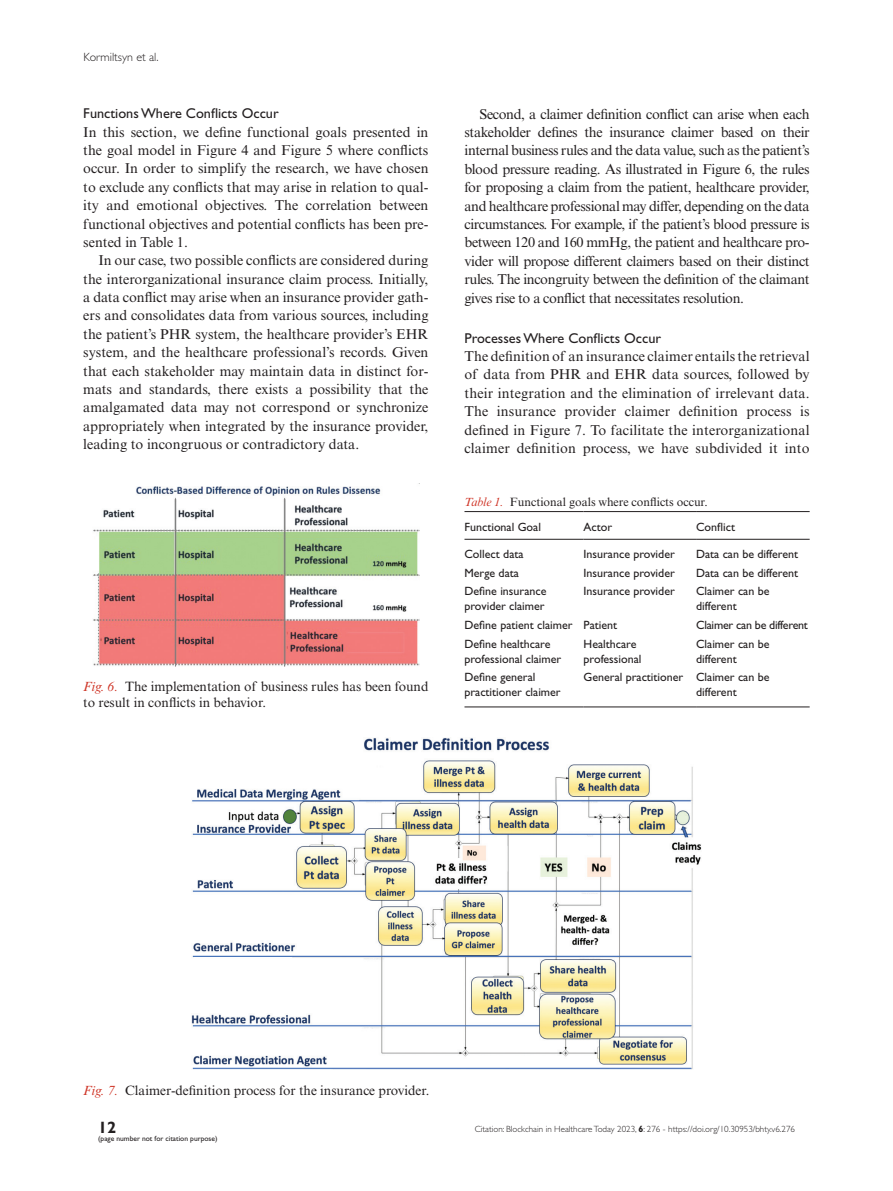
<style>
.page{position:relative;width:893px;height:1191px;background:#fff}
.page>*{position:absolute;margin:0;border:0;box-sizing:border-box;transform-origin:0 0}
.t1{font:700 16.5px "Gill Sans Std";color:#231f20}
.TXI{font:14.25px/18.5px "Times New Roman MT Std";letter-spacing:-.025em;color:#231f20;text-align:justify}
.TX{font:14.25px/18.3px "Times New Roman MT Std";color:#231f20;text-align:justify}
.t2{font:14.25px "Gill Sans Std";color:#231f20}
.FC{font:13.5px/15.8px "Times New Roman MT Std";color:#231f20}
.TB{font:12px/15px "Gill Sans Std";color:#231f20}
.TT{font:12px "Times New Roman MT Std";color:#231f20}
.TCH{font:12px "Gill Sans Std";color:#231f20}
.TB-2{font:12px "Gill Sans Std";letter-spacing:-.02em;color:#231f20}
.t3{font:300 12px "Gill Sans Std";color:#231f20}
.t4{font:300 9px "Gill Sans Std";color:#231f20}
.t5{font:7.5px "Gill Sans Std";color:#231f20}
.s1{font-style:italic;color:#cf3527}
.s2{font-weight:700}
</style>
<div class="page">
<img style="left:93px;top:483px;width:327px;height:183px">
<img style="left:191px;top:738px;width:511px;height:331px">
<hr style="left:464px;top:706px;width:120px;height:1px;background:#231f20">
<hr style="left:584px;top:706px;width:112px;height:1px;background:#231f20">
<hr style="left:696px;top:706px;width:114px;height:1px;background:#231f20">
<hr style="left:464px;top:511px;width:120px;height:1px;background:#231f20">
<hr style="left:584px;top:511px;width:112px;height:1px;background:#231f20">
<hr style="left:696px;top:511px;width:114px;height:1px;background:#231f20">
<hr style="left:464px;top:539px;width:120px;height:1px;background:#231f20">
<hr style="left:584px;top:539px;width:112px;height:1px;background:#231f20">
<hr style="left:696px;top:539px;width:114px;height:1px;background:#231f20">
<p class="t3" style="left:83px;top:50px;width:77px">Kormiltsyn et al.</p>
<h3 class="t2" style="left:83px;top:105px;width:197px">Functions Where Conflicts Occur</h3>
<p class="TX" style="left:83px;top:123px;width:347px">In this section, we define functional goals presented in the goal model in Figure 4 and Figure 5 where conflicts occur. In order to simplify the research, we have chosen to exclude any conflicts that may arise in relation to qual&shy;ity and emotional objectives. The correlation between functional objectives and potential conflicts has been pre&shy;sented in Table 1.</p>
<p class="TXI" style="left:83px;top:251px;width:347px;text-indent:15px">In our case, two possible conflicts are considered during the interorganizational insurance claim process. Initially, a data conflict may arise when an insurance provider gath&shy;ers and consolidates data from various sources, including the patient’s PHR system, the healthcare provider’s EHR system, and the healthcare professional’s records. Given that each stakeholder may maintain data in distinct for&shy;mats and standards, there exists a possibility that the amalgamated data may not correspond or synchronize appropriately when integrated by the insurance provider, leading to incongruous or contradictory data.</p>
<p class="FC" style="left:83px;top:679px;width:347px"><span class="s1">Fig. 6.</span> The implementation of business rules has been found to result in conflicts in behavior.</p>
<p class="TXI" style="left:464px;top:105px;width:347px;text-indent:15px">Second, a claimer definition conflict can arise when each stakeholder defines the insurance claimer based on their internal business rules and the data value, such as the patient’s blood pressure reading. As illustrated in Figure 6, the rules for proposing a claim from the patient, healthcare provider, and healthcare professional may differ, depending on the data circumstances. For example, if the patient’s blood pressure is between 120 and 160 mmHg, the patient and healthcare pro&shy;vider will propose different claimers based on their distinct rules. The incongruity between the definition of the claimant gives rise to a conflict that necessitates resolution.</p>
<h3 class="t2" style="left:464px;top:330px;width:198px">Processes Where Conflicts Occur</h3>
<p class="TX" style="left:464px;top:347px;width:347px">The definition of an insurance claimer entails the retrieval of data from PHR and EHR data sources, followed by their integration and the elimination of irrelevant data.<br>The insurance provider claimer definition process is defined in Figure 7. To facilitate the interorganizational claimer definition process, we have subdivided it into</p>
<p class="TT" style="left:464px;top:495px;width:245px"><span class="s1">Table 1.</span> Functional goals where conflicts occur.</p>
<p class="TCH" style="left:464px;top:520px;width:78px">Functional Goal</p>
<p class="TCH" style="left:584px;top:520px;width:30px">Actor</p>
<p class="TCH" style="left:696px;top:520px;width:40px">Conflict</p>
<p class="TB" style="left:464px;top:546px;width:61px">Collect data</p>
<p class="TB" style="left:584px;top:546px;width:93px">Insurance provider</p>
<p class="TB" style="left:696px;top:546px;width:104px">Data can be different</p>
<p class="TB" style="left:464px;top:565px;width:56px">Merge data</p>
<p class="TB" style="left:584px;top:565px;width:93px">Insurance provider</p>
<p class="TB" style="left:696px;top:565px;width:104px">Data can be different</p>
<p class="TB" style="left:464px;top:584px;width:83px">Define insurance provider claimer</p>
<p class="TB" style="left:584px;top:584px;width:93px">Insurance provider</p>
<p class="TB" style="left:696px;top:584px;width:75px">Claimer can be different</p>
<p class="TB" style="left:464px;top:617px;width:110px">Define patient claimer</p>
<p class="TB" style="left:584px;top:617px;width:35px">Patient</p>
<p class="TB-2" style="left:696px;top:618px;width:113px">Claimer can be different</p>
<p class="TB" style="left:464px;top:636px;width:98px">Define healthcare professional claimer</p>
<p class="TB" style="left:584px;top:636px;width:59px">Healthcare professional</p>
<p class="TB" style="left:696px;top:636px;width:75px">Claimer can be different</p>
<p class="TB" style="left:464px;top:670px;width:98px">Define general practitioner claimer</p>
<p class="TB" style="left:584px;top:670px;width:101px">General practitioner</p>
<p class="TB" style="left:696px;top:670px;width:75px">Claimer can be different</p>
<p class="FC" style="left:83px;top:1082px;width:348px"><span class="s1">Fig. 7.</span> Claimer-definition process for the insurance provider.</p>
<p class="t1" style="left:98px;top:1117px;width:20px">12</p>
<p class="t4" style="left:475px;top:1124px;width:322px">Citation: Blockchain in Healthcare Today 2023, <span class="s2">6</span>: 276 - https://doi.org/10.30953/bhty.v6.276</p>
<p class="t5" style="left:98px;top:1133px;width:121px">(page number not for citation purpose)</p>
</div>
